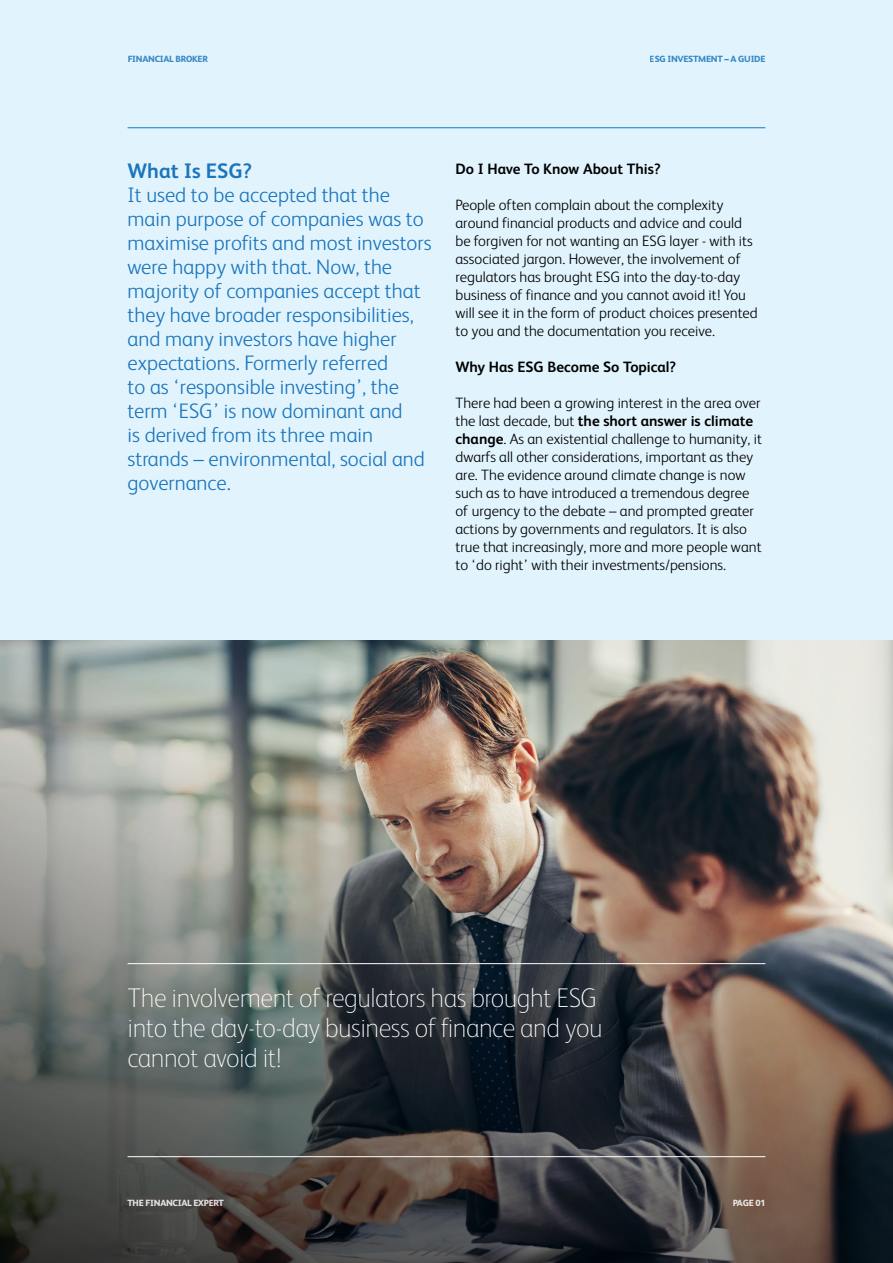
<style>
.page{position:relative;width:893px;height:1263px;background:#e1f4fd}
.page>*{position:absolute;margin:0;border:0;box-sizing:border-box;transform-origin:0 0}
.t1{font:100 27px/30px "FS Albert";letter-spacing:-.02em;color:#fff}
.t2{font:300 21px/24px "FS Albert";color:#1c75bc}
.t3{font:700 21px "FS Albert";color:#1c75bc}
.t4{font:300 15px/18px "FS Albert";color:#000}
.t5{font:700 15px "FS Albert";color:#000}
.t6{font:800 9px "FS Albert";letter-spacing:-.03em;color:#1c75bc}
.t7{font:800 9px "FS Albert";letter-spacing:-.03em;color:#fff}
.s1{font-weight:700}
</style>
<div class="page">
<img style="left:0;top:640px;width:893px;height:623px">
<hr style="left:128px;top:127px;width:637px;height:1px;background:#1c75bc">
<hr style="left:128px;top:1156px;width:637px;height:1px;background:#fff">
<hr style="left:128px;top:963px;width:637px;height:1px;background:#fff">
<p class="t6" style="left:128px;top:53px;width:82px">FINANCIAL BROKER</p>
<p class="t6" style="left:650px;top:53px;width:117px">ESG INVESTMENT – A GUIDE</p>
<p class="t3" style="left:128px;top:159px;width:126px">What Is ESG?</p>
<p class="t2" style="left:128px;top:183px;width:306px">It used to be accepted that the main purpose of companies was to maximise profits and most investors were happy with that. Now, the majority of companies accept that they have broader responsibilities, and many investors have higher expectations. Formerly referred<br>to as ‘responsible investing’, the term ‘ESG’ is now dominant and<br>is derived from its three main strands – environmental, social and governance.</p>
<p class="t5" style="left:455px;top:160px;width:207px">Do I Have To Know About This?</p>
<p class="t4" style="left:455px;top:195px;width:304px">People often complain about the complexity around financial products and advice and could be forgiven for not wanting an ESG layer - with its associated jargon. However, the involvement of regulators has brought ESG into the day-to-day business of finance and you cannot avoid it! You will see it in the form of product choices presented to you and the documentation you receive.</p>
<p class="t5" style="left:455px;top:358px;width:222px">Why Has ESG Become So Topical?</p>
<p class="t4" style="left:455px;top:393px;width:308px">There had been a growing interest in the area over the last decade, but <span class="s1">the short answer is climate change</span>. As an existential challenge to humanity, it dwarfs all other considerations, important as they are. The evidence around climate change is now such as to have introduced a tremendous degree of urgency to the debate – and prompted greater actions by governments and regulators. It is also true that increasingly, more and more people want to ‘do right’ with their investments/pensions.</p>
<p class="t1" style="left:128px;top:983px;width:477px">The involvement of regulators has brought ESG into the day-to-day business of finance and you cannot avoid it!</p>
<p class="t7" style="left:128px;top:1197px;width:98px">THE FINANCIAL EXPERT</p>
<p class="t7" style="left:733px;top:1197px;width:34px">PAGE 01</p>
</div>
